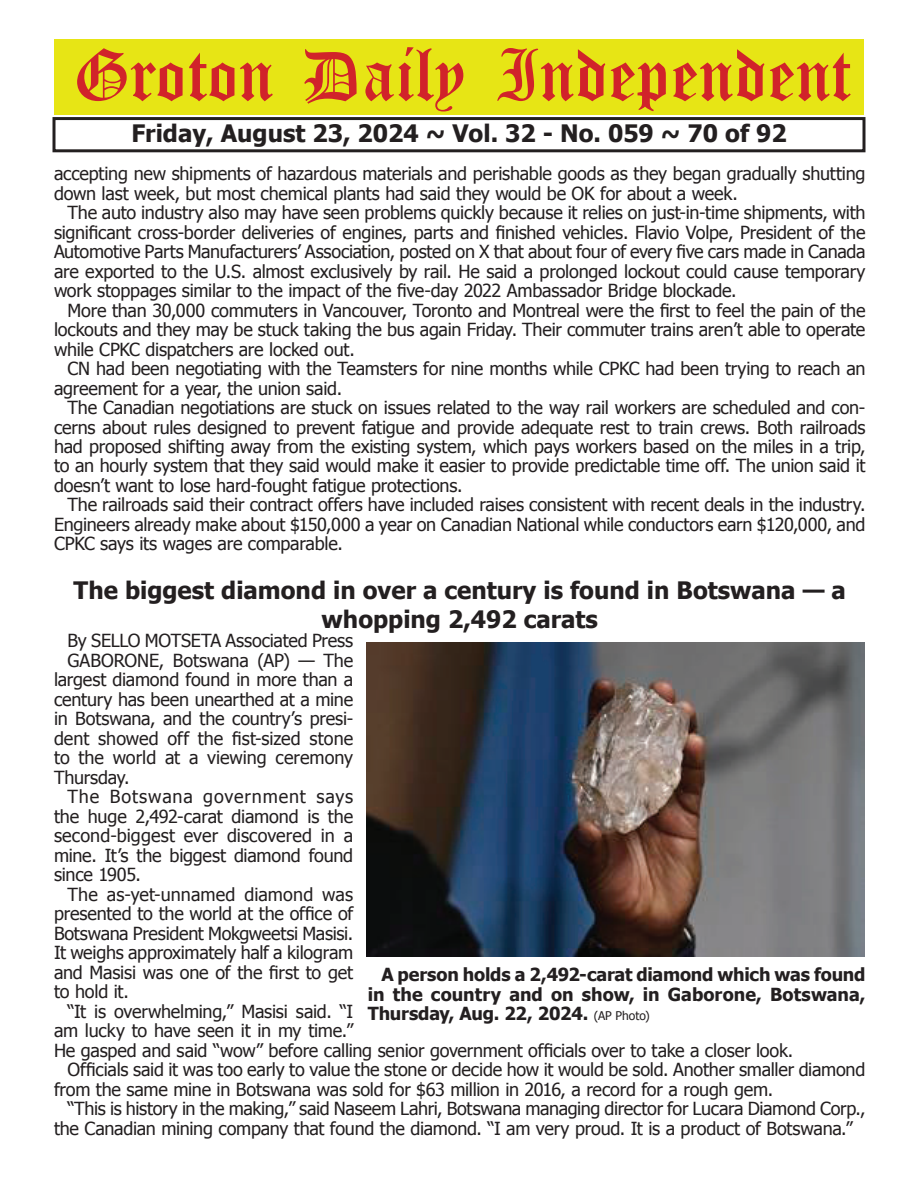
<style>
.page{position:relative;width:918px;height:1188px;background:#fff}
.page>*{position:absolute;margin:0;border:0;box-sizing:border-box;transform-origin:0 0}
.t1{font:54px "Old English Five";color:#d1232a}
.t2{font:700 24px/28.8px "Tahoma";color:#231f20;text-align:center}
.t3{font:18px/19.5px "Tahoma";letter-spacing:-.01em;color:#231f20;text-align:justify}
.t4{font:700 18px/19.5px "Tahoma";color:#231f20;text-align:justify}
.t5{font:18px "Tahoma";letter-spacing:.045em;color:#231f20}
.s1{font-weight:400;font-size:12px}
</style>
<div class="page">
<div style="left:52px;top:117px;width:814px;height:35px;border:3px solid #231f20"></div>
<div style="left:54px;top:40px;width:810px;height:75px;background:#e7e515"></div>
<img style="left:367px;top:642px;width:497px;height:314px">
<h1 class="t1" style="left:73px;top:50px;width:779px">Groton Daily Independent</h1>
<h2 class="t2" style="left:131px;top:117px;width:657px">Friday, August 23, 2024 ~ Vol. 32 - No. 059 ~ 70 of 92</h2>
<p class="t3" style="left:54px;top:163px;width:813px">accepting new shipments of hazardous materials and perishable goods as they began gradually shutting down last week, but most chemical plants had said they would be OK for about a week.</p>
<p class="t3" style="left:54px;top:202px;width:813px;text-indent:14px">The auto industry also may have seen problems quickly because it relies on just-in-time shipments, with significant cross-border deliveries of engines, parts and finished vehicles. Flavio Volpe, President of the Automotive Parts Manufacturers’ Association, posted on X that about four of every five cars made in Canada are exported to the U.S. almost exclusively by rail. He said a prolonged lockout could cause temporary work stoppages similar to the impact of the five-day 2022 Ambassador Bridge blockade.</p>
<p class="t3" style="left:54px;top:299px;width:813px;text-indent:14px">More than 30,000 commuters in Vancouver, Toronto and Montreal were the first to feel the pain of the lockouts and they may be stuck taking the bus again Friday. Their commuter trains aren’t able to operate while CPKC dispatchers are locked out.</p>
<p class="t3" style="left:54px;top:358px;width:813px;text-indent:14px">CN had been negotiating with the Teamsters for nine months while CPKC had been trying to reach an agreement for a year, the union said.</p>
<p class="t3" style="left:54px;top:397px;width:813px;text-indent:14px">The Canadian negotiations are stuck on issues related to the way rail workers are scheduled and con&shy;cerns about rules designed to prevent fatigue and provide adequate rest to train crews. Both railroads had proposed shifting away from the existing system, which pays workers based on the miles in a trip, to an hourly system that they said would make it easier to provide predictable time off. The union said it doesn’t want to lose hard-fought fatigue protections.</p>
<p class="t3" style="left:54px;top:494px;width:813px;text-indent:14px">The railroads said their contract offers have included raises consistent with recent deals in the industry.<br>Engineers already make about $150,000 a year on Canadian National while conductors earn $120,000, and CPKC says its wages are comparable.</p>
<h2 class="t2" style="left:74px;top:574px;width:774px">The biggest diamond in over a century is found in Botswana — a whopping 2,492 carats</h2>
<p class="t3" style="left:68px;top:630px;width:287px">By SELLO MOTSETA Associated Press</p>
<p class="t3" style="left:68px;top:650px;width:287px">GABORONE, Botswana (AP) — The</p>
<p class="t3" style="left:54px;top:669px;width:301px">largest diamond found in more than a</p>
<p class="t3" style="left:54px;top:689px;width:301px">century has been unearthed at a mine</p>
<p class="t3" style="left:54px;top:708px;width:301px">in Botswana, and the country’s presi-</p>
<p class="t3" style="left:54px;top:728px;width:301px">dent showed off the fist-sized stone</p>
<p class="t3" style="left:54px;top:747px;width:301px">to the world at a viewing ceremony</p>
<p class="t3" style="left:54px;top:767px;width:77px">Thursday.</p>
<p class="t5" style="left:68px;top:785px;width:287px">The Botswana government says</p>
<p class="t3" style="left:54px;top:806px;width:301px">the huge 2,492-carat diamond is the</p>
<p class="t3" style="left:54px;top:825px;width:301px">second-biggest ever discovered in a</p>
<p class="t3" style="left:54px;top:845px;width:301px">mine. It’s the biggest diamond found</p>
<p class="t3" style="left:54px;top:864px;width:89px">since 1905.</p>
<p class="t3" style="left:68px;top:883px;width:287px">The as-yet-unnamed diamond was</p>
<p class="t3" style="left:54px;top:903px;width:301px">presented to the world at the office of</p>
<p class="t3" style="left:54px;top:922px;width:301px">Botswana President Mokgweetsi Masisi.</p>
<p class="t3" style="left:54px;top:942px;width:301px">It weighs approximately half a kilogram</p>
<p class="t3" style="left:54px;top:961px;width:301px">and Masisi was one of the first to get</p>
<p class="t3" style="left:54px;top:981px;width:76px">to hold it.</p>
<p class="t3" style="left:68px;top:1000px;width:287px">“It is overwhelming,” Masisi said. “I</p>
<p class="t3" style="left:54px;top:1020px;width:301px">am lucky to have seen it in my time.”</p>
<p class="t3" style="left:54px;top:1039px;width:741px">He gasped and said “wow” before calling senior government officials over to take a closer look.</p>
<p class="t3" style="left:68px;top:1059px;width:799px">Officials said it was too early to value the stone or decide how it would be sold. Another smaller diamond</p>
<p class="t3" style="left:54px;top:1078px;width:721px">from the same mine in Botswana was sold for $63 million in 2016, a record for a rough gem.</p>
<p class="t3" style="left:68px;top:1098px;width:800px">“This is history in the making,” said Naseem Lahri, Botswana managing director for Lucara Diamond Corp.,</p>
<p class="t3" style="left:54px;top:1117px;width:800px">the Canadian mining company that found the diamond. “I am very proud. It is a product of Botswana.”</p>
<p class="t4" style="left:368px;top:964px;width:499px;text-indent:14px">A person holds a 2,492-carat diamond which was found in the country and on show, in Gaborone, Botswana, Thursday, Aug. 22, 2024. <span class="s1">(AP Photo)</span></p>
</div>
